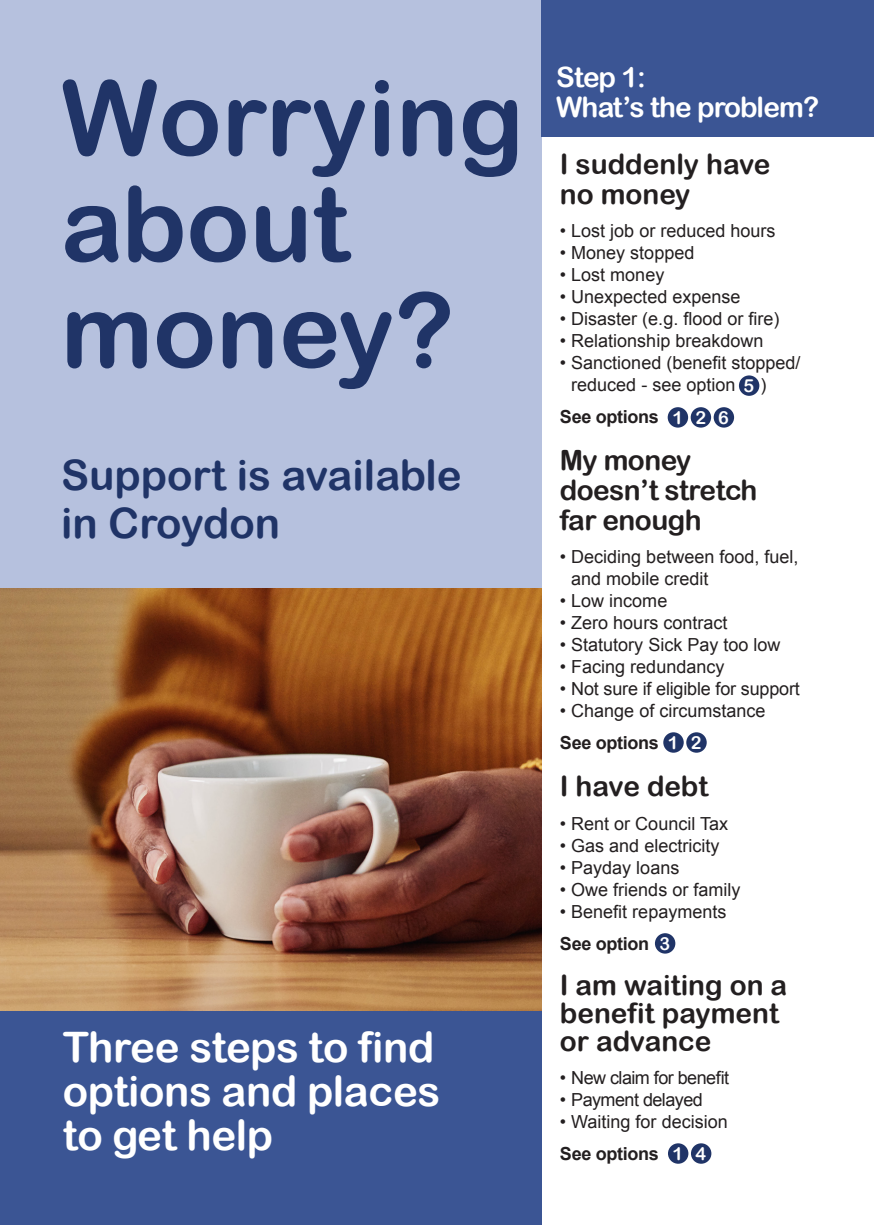
<style>
.page{position:relative;width:874px;height:1225px;background:#fff}
.page>*{position:absolute;margin:0;border:0;box-sizing:border-box;transform-origin:0 0}
.t1{font:104px/106px "Arial Rounded MT Bold";color:#203467}
.front_statements{font:42px/44px "Arial Rounded MT Bold";letter-spacing:-.01em;color:#fff}
.front_statements-2{font:42px/48px "Arial Rounded MT Bold";color:#203467}
.front_statements-3{font:28px/28px "Arial Rounded MT Bold";color:#231f20}
.front_statements-4{font:28px/30px "Arial Rounded MT Bold";letter-spacing:-.02em;color:#231f20}
.front_statements-5{font:28px/30px "Arial Rounded MT Bold";letter-spacing:-.03em;color:#fff}
.t2{font:18px/22px "Arial";color:#231f20}
.t3{font:18px "Arial";letter-spacing:-.03em;color:#231f20}
.front_bullets{font:700 18px "Arial";letter-spacing:-.02em;color:#231f20}
.text{font:700 18px "Arial";letter-spacing:-.02em;color:#231f20}
.text-2{font:18px "Arial Rounded MT Bold";color:#fff}
.s1{font-family:"Arial Rounded MT Bold";color:#fff}
</style>
<div class="page">
<img style="left:0;top:588px;width:541px;height:423px">
<div style="left:0;top:0;width:541px;height:588px;background:#b6c1de"></div>
<div style="left:0;top:1011px;width:541px;height:214px;background:#3b5594"></div>
<div style="left:541px;top:0;width:332px;height:136px;background:#3b5594"></div>
<div style="left:690px;top:407px;width:20px;height:20px;background:#203467;border-radius:50%"></div>
<div style="left:738px;top:375px;width:21px;height:21px;background:#203467;border-radius:50%"></div>
<div style="left:713px;top:407px;width:20px;height:20px;background:#203467;border-radius:50%"></div>
<div style="left:667px;top:407px;width:20px;height:20px;background:#203467;border-radius:50%"></div>
<div style="left:654px;top:933px;width:21px;height:20px;background:#203467;border-radius:50%"></div>
<div style="left:690px;top:1143px;width:21px;height:20px;background:#203467;border-radius:50%"></div>
<div style="left:667px;top:1143px;width:21px;height:20px;background:#203467;border-radius:50%"></div>
<div style="left:686px;top:732px;width:20px;height:20px;background:#203467;border-radius:50%"></div>
<div style="left:663px;top:732px;width:20px;height:20px;background:#203467;border-radius:50%"></div>
<p class="t1" style="left:61px;top:64px;width:464px">Worrying about money?</p>
<p class="front_statements-2" style="left:61px;top:450px;width:402px">Support is available in Croydon</p>
<p class="front_statements" style="left:63px;top:1024px;width:379px">Three steps to find options and places to get help</p>
<p class="front_statements-5" style="left:556px;top:62px;width:264px">Step 1:<br>What’s the problem?</p>
<p class="front_statements-3" style="left:559px;top:148px;width:212px;line-height:30px">I suddenly have no money</p>
<p class="t2" style="left:559px;top:220px;width:217px">• Lost job or reduced hours</p>
<p class="t2" style="left:559px;top:242px;width:136px">• Money stopped</p>
<p class="t2" style="left:559px;top:264px;width:106px">• Lost money</p>
<p class="t2" style="left:559px;top:286px;width:182px">• Unexpected expense</p>
<p class="t2" style="left:559px;top:308px;width:221px">• Disaster (e.g. flood or fire)</p>
<p class="t2" style="left:559px;top:330px;width:205px">• Relationship breakdown</p>
<p class="t2" style="left:571px;top:352px;width:231px;text-indent:-11px">• Sanctioned (benefit stopped/ reduced - see option <span class="s1">5</span> )</p>
<p class="front_bullets" style="left:559px;top:405px;width:100px">See options</p>
<p class="front_statements-4" style="left:559px;top:445px;width:199px">My money doesn’t stretch far enough</p>
<p class="t2" style="left:571px;top:546px;width:229px;text-indent:-11px">• Deciding between food, fuel, and mobile credit</p>
<p class="t2" style="left:559px;top:590px;width:109px">• Low income</p>
<p class="t2" style="left:559px;top:612px;width:169px">• Zero hours contract</p>
<p class="t2" style="left:559px;top:634px;width:222px">• Statutory Sick Pay too low</p>
<p class="t2" style="left:559px;top:656px;width:166px">• Facing redundancy</p>
<p class="t2" style="left:559px;top:678px;width:241px">• Not sure if eligible for support</p>
<p class="t2" style="left:559px;top:700px;width:207px">• Change of circumstance</p>
<p class="front_bullets" style="left:559px;top:731px;width:100px">See options</p>
<p class="front_statements-3" style="left:559px;top:772px;width:150px">I have debt</p>
<p class="t2" style="left:559px;top:812px;width:170px">• Rent or Council Tax</p>
<p class="t2" style="left:559px;top:834px;width:161px">• Gas and electricity</p>
<p class="t2" style="left:559px;top:856px;width:121px">• Payday loans</p>
<p class="t2" style="left:559px;top:878px;width:182px">• Owe friends or family</p>
<p class="t2" style="left:559px;top:900px;width:168px">• Benefit repayments</p>
<p class="front_bullets" style="left:559px;top:931px;width:91px">See option</p>
<p class="front_statements-3" style="left:559px;top:970px;width:229px">I am waiting on a benefit payment or advance</p>
<p class="t3" style="left:559px;top:1066px;width:171px">• New claim for benefit</p>
<p class="t3" style="left:559px;top:1088px;width:144px">• Payment delayed</p>
<p class="t2" style="left:559px;top:1111px;width:169px">• Waiting for decision</p>
<p class="text" style="left:559px;top:1142px;width:100px">See options</p>
<p class="text-2" style="left:672px;top:407px;width:12px">1</p>
<p class="text-2" style="left:718px;top:407px;width:12px">6</p>
<p class="text-2" style="left:695px;top:407px;width:12px">2</p>
<p class="text-2" style="left:667px;top:732px;width:12px">1</p>
<p class="text-2" style="left:690px;top:732px;width:12px">2</p>
<p class="text-2" style="left:659px;top:933px;width:12px">3</p>
<p class="text-2" style="left:672px;top:1143px;width:12px">1</p>
<p class="text-2" style="left:695px;top:1143px;width:12px">4</p>
</div>
